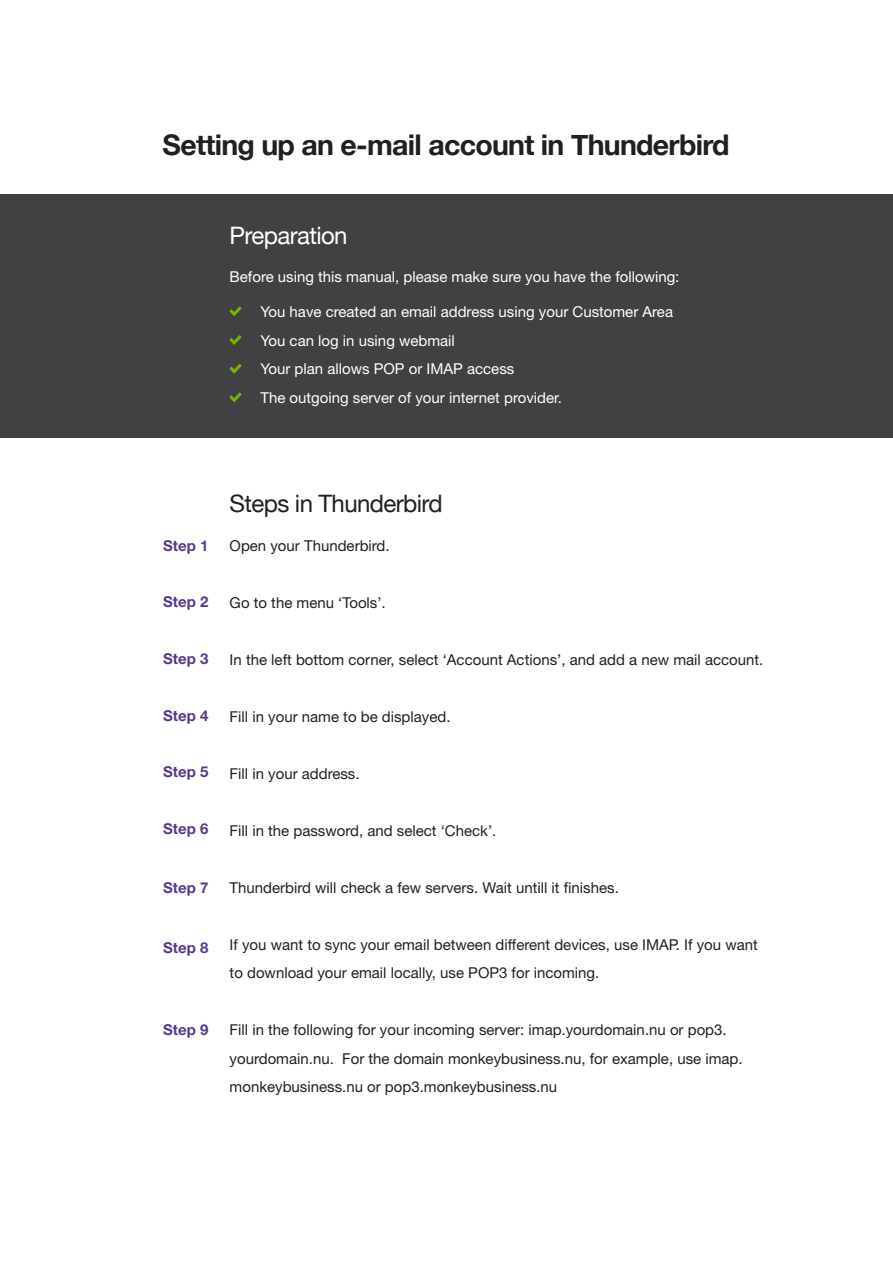
<style>
.page{position:relative;width:893px;height:1263px;background:#fff}
.page>*{position:absolute;margin:0;border:0;box-sizing:border-box;transform-origin:0 0}
.t1{font:700 28.5px "Helvetica Neue";letter-spacing:-.025em;color:#231f20}
.t2{font:24px "Helvetica Neue";letter-spacing:-.025em;color:#231f20}
.t3{font:24px "Helvetica Neue";letter-spacing:-.025em;color:#fff}
.t4{font:15px/28.5px "Helvetica Neue LT Pro";color:#231f20}
.t5{font:15px "Helvetica Neue LT Pro";color:#fff}
.t6{font:700 15px "Helvetica Neue LT Pro";color:#563a8e}
</style>
<div class="page">
<div style="left:0;top:194px;width:893px;height:244px;background:#414143"></div>
<svg style="left:230px;top:306px;width:11px;height:10px"></svg>
<svg style="left:230px;top:335px;width:11px;height:10px"></svg>
<svg style="left:230px;top:364px;width:11px;height:9px"></svg>
<svg style="left:230px;top:393px;width:11px;height:9px"></svg>
<p class="t1" style="left:163px;top:123px;width:568px">Setting up an e-mail account in Thunderbird</p>
<p class="t3" style="left:230px;top:218px;width:120px">Preparation</p>
<p class="t5" style="left:230px;top:267px;width:451px">Before using this manual, please make sure you have the following:</p>
<p class="t5" style="left:260px;top:303px;width:414px">You have created an email address using your Customer Area</p>
<p class="t5" style="left:260px;top:331px;width:196px">You can log in using webmail</p>
<p class="t5" style="left:260px;top:360px;width:255px">Your plan allows POP or IMAP access</p>
<p class="t5" style="left:260px;top:388px;width:303px">The outgoing server of your internet provider.</p>
<p class="t2" style="left:230px;top:486px;width:215px">Steps in Thunderbird</p>
<p class="t6" style="left:163px;top:536px;width:47px">Step 1</p>
<p class="t4" style="left:230px;top:531px;width:162px">Open your Thunderbird.</p>
<p class="t6" style="left:163px;top:592px;width:47px">Step 2</p>
<p class="t4" style="left:230px;top:588px;width:158px">Go to the menu ‘Tools’.</p>
<p class="t6" style="left:163px;top:649px;width:47px">Step 3</p>
<p class="t4" style="left:230px;top:645px;width:535px">In the left bottom corner, select ‘Account Actions’, and add a new mail account.</p>
<p class="t6" style="left:163px;top:706px;width:47px">Step 4</p>
<p class="t4" style="left:230px;top:702px;width:222px">Fill in your name to be displayed.</p>
<p class="t6" style="left:163px;top:762px;width:47px">Step 5</p>
<p class="t4" style="left:230px;top:759px;width:132px">Fill in your address.</p>
<p class="t6" style="left:163px;top:819px;width:47px">Step 6</p>
<p class="t4" style="left:230px;top:816px;width:268px">Fill in the password, and select ‘Check’.</p>
<p class="t6" style="left:163px;top:878px;width:47px">Step 7</p>
<p class="t4" style="left:230px;top:873px;width:391px">Thunderbird will check a few servers. Wait untill it finishes.</p>
<p class="t6" style="left:163px;top:938px;width:47px">Step 8</p>
<p class="t4" style="left:230px;top:930px;width:530px">If you want to sync your email between different devices, use IMAP. If you want to download your email locally, use POP3 for incoming.</p>
<p class="t6" style="left:163px;top:1020px;width:47px">Step 9</p>
<p class="t4" style="left:230px;top:1015px;width:514px">Fill in the following for your incoming server: imap.yourdomain.nu or pop3. yourdomain.nu. For the domain monkeybusiness.nu, for example, use imap. monkeybusiness.nu or pop3.monkeybusiness.nu</p>
</div>
